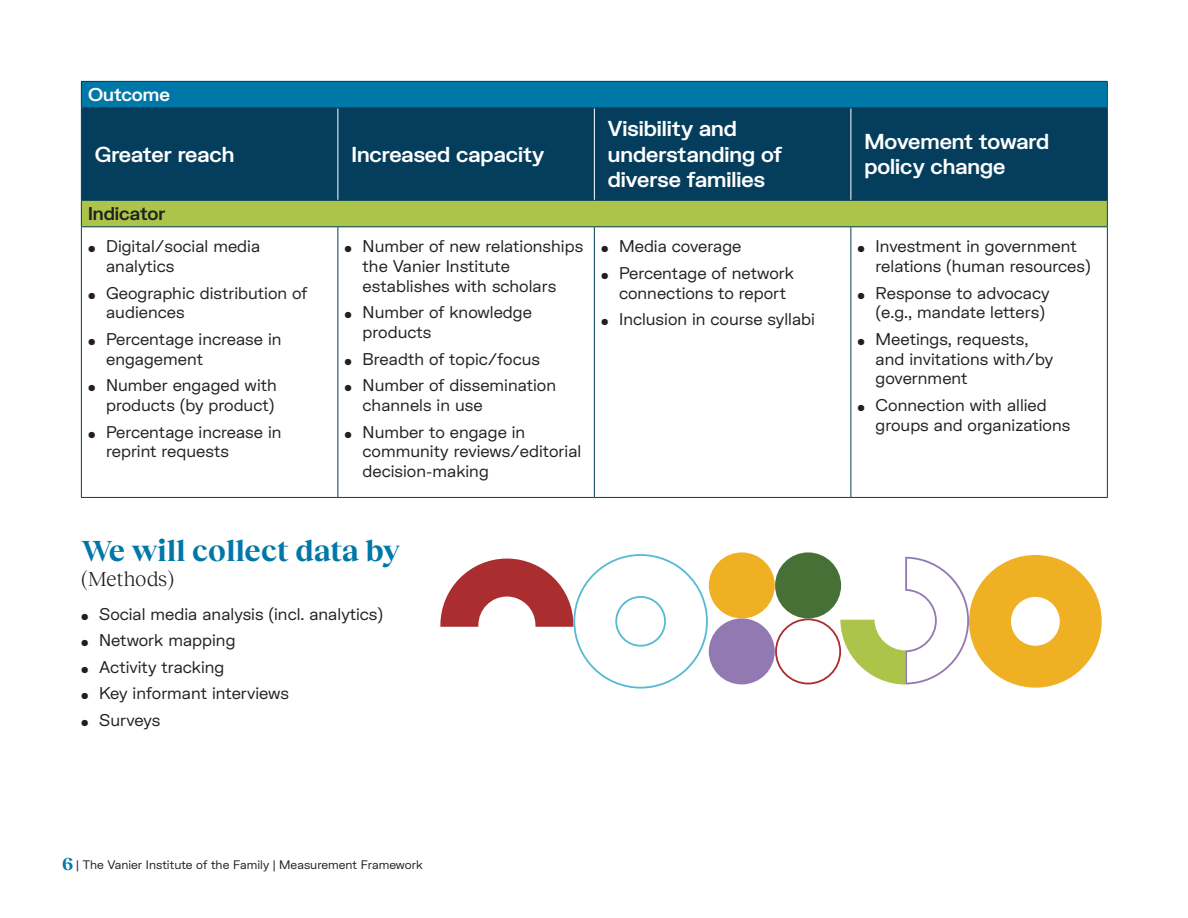
<style>
.page{position:relative;width:1188px;height:918px;background:#fff}
.page>*{position:absolute;margin:0;border:0;box-sizing:border-box;transform-origin:0 0}
.t1{font:700 30px "Reckless Neue";color:#0078a7}
.t2{font:700 21px/25.2px "FK Grotesk";color:#fff}
.t3{font:21px "Reckless Neue";letter-spacing:-.01em;color:#231f20}
.t4{font:700 18px "FK Grotesk";color:#231f20}
.t5{font:700 18px "FK Grotesk";color:#fff}
.t6{font:16.5px/19.8px "FK Grotesk";color:#231f20}
.t7{font:12px "FK Grotesk";color:#231f20}
.s1{font-size:12px}
.s2{font-family:"Reckless Neue";font-weight:700;font-size:18px;color:#0078a7}
</style>
<div class="page">
<div style="left:81px;top:81px;width:1026px;height:27px;background:#0078a7"></div>
<div style="left:82px;top:108px;width:1025px;height:92px;background:#053e5d"></div>
<div style="left:81px;top:200px;width:1026px;height:27px;background:#acc44a"></div>
<hr style="left:81px;top:108px;width:1px;height:92px;background:#053e5d">
<hr style="left:1107px;top:108px;width:1px;height:92px;background:#053e5d">
<hr style="left:81px;top:227px;width:1px;height:270px;background:#053e5d">
<hr style="left:338px;top:227px;width:1px;height:270px;background:#053e5d">
<hr style="left:594px;top:227px;width:1px;height:270px;background:#053e5d">
<hr style="left:850px;top:227px;width:1px;height:270px;background:#053e5d">
<hr style="left:1107px;top:227px;width:1px;height:270px;background:#053e5d">
<hr style="left:81px;top:497px;width:257px;height:1px;background:#053e5d">
<hr style="left:338px;top:497px;width:256px;height:1px;background:#053e5d">
<hr style="left:594px;top:497px;width:257px;height:1px;background:#053e5d">
<hr style="left:851px;top:497px;width:257px;height:1px;background:#053e5d">
<hr style="left:338px;top:108px;width:1px;height:92px;background:#fff">
<hr style="left:594px;top:108px;width:1px;height:92px;background:#fff">
<hr style="left:850px;top:108px;width:1px;height:92px;background:#fff">
<hr style="left:81px;top:200px;width:257px;height:1px;background:#053e5d">
<svg style="left:81px;top:201px;width:1px;height:25px"></svg>
<hr style="left:338px;top:200px;width:256px;height:1px;background:#053e5d">
<hr style="left:594px;top:200px;width:257px;height:1px;background:#053e5d">
<hr style="left:851px;top:200px;width:257px;height:1px;background:#053e5d">
<svg style="left:1107px;top:201px;width:1px;height:25px"></svg>
<hr style="left:81px;top:226px;width:257px;height:1px;background:#053e5d">
<hr style="left:338px;top:226px;width:256px;height:1px;background:#053e5d">
<hr style="left:594px;top:226px;width:257px;height:1px;background:#053e5d">
<hr style="left:851px;top:226px;width:257px;height:1px;background:#053e5d">
<hr style="left:81px;top:81px;width:257px;height:1px;background:#053e5d">
<svg style="left:81px;top:82px;width:1px;height:25px"></svg>
<hr style="left:338px;top:81px;width:256px;height:1px;background:#053e5d">
<hr style="left:594px;top:81px;width:257px;height:1px;background:#053e5d">
<hr style="left:851px;top:81px;width:257px;height:1px;background:#053e5d">
<svg style="left:1107px;top:82px;width:1px;height:25px"></svg>
<hr style="left:81px;top:107px;width:257px;height:1px;background:#053e5d">
<hr style="left:338px;top:107px;width:256px;height:1px;background:#053e5d">
<hr style="left:594px;top:107px;width:257px;height:1px;background:#053e5d">
<hr style="left:851px;top:107px;width:257px;height:1px;background:#053e5d">
<svg style="left:440px;top:554px;width:268px;height:135px"></svg>
<div style="left:709px;top:618px;width:66px;height:66px;background:#9279b2;border-radius:50%"></div>
<div style="left:709px;top:552px;width:66px;height:66px;background:#f0b024;border-radius:50%"></div>
<svg style="left:775px;top:555px;width:327px;height:133px"></svg>
<p class="t5" style="left:88px;top:84px;width:83px">Outcome</p>
<p class="t2" style="left:95px;top:142px;width:141px">Greater reach</p>
<p class="t2" style="left:351px;top:142px;width:194px">Increased capacity</p>
<p class="t4" style="left:88px;top:203px;width:79px">Indicator</p>
<p class="t6" style="left:106px;top:237px;width:156px;text-indent:-18px"><span class="s1">•</span> Digital/social media analytics</p>
<p class="t6" style="left:106px;top:283px;width:203px;text-indent:-18px"><span class="s1">•</span> Geographic distribution of audiences</p>
<p class="t6" style="left:106px;top:330px;width:177px;text-indent:-18px"><span class="s1">•</span> Percentage increase in engagement</p>
<p class="t6" style="left:88px;top:376px;width:190px;text-align:right"><span class="s1">•</span> Number engaged with products (by product)</p>
<p class="t6" style="left:106px;top:422px;width:177px;text-indent:-18px"><span class="s1">•</span> Percentage increase in reprint requests</p>
<p class="t6" style="left:363px;top:237px;width:222px;text-indent:-18px"><span class="s1">•</span> Number of new relationships the Vanier Institute establishes with scholars</p>
<p class="t6" style="left:363px;top:303px;width:171px;text-indent:-18px"><span class="s1">•</span> Number of knowledge products</p>
<p class="t6" style="left:345px;top:350px;width:197px"><span class="s1">•</span> Breadth of topic/focus</p>
<p class="t6" style="left:363px;top:376px;width:195px;text-indent:-18px"><span class="s1">•</span> Number of dissemination channels in use</p>
<p class="t6" style="left:363px;top:422px;width:220px;text-indent:-18px"><span class="s1">•</span> Number to engage in community reviews/editorial decision-making</p>
<p class="t2" style="left:608px;top:117px;width:176px">Visibility and understanding of diverse families</p>
<p class="t6" style="left:601px;top:237px;width:142px"><span class="s1">•</span> Media coverage</p>
<p class="t6" style="left:619px;top:264px;width:176px;text-indent:-18px"><span class="s1">•</span> Percentage of network connections to report</p>
<p class="t6" style="left:601px;top:310px;width:215px"><span class="s1">•</span> Inclusion in course syllabi</p>
<h1 class="t1" style="left:81px;top:529px;width:320px">We will collect data by</h1>
<p class="t3" style="left:81px;top:564px;width:95px">(Methods)</p>
<p class="t6" style="left:81px;top:605px;width:304px"><span class="s1">•</span> Social media analysis (incl. analytics)</p>
<p class="t6" style="left:81px;top:631px;width:156px"><span class="s1">•</span> Network mapping</p>
<p class="t6" style="left:81px;top:658px;width:145px"><span class="s1">•</span> Activity tracking</p>
<p class="t6" style="left:81px;top:684px;width:210px"><span class="s1">•</span> Key informant interviews</p>
<p class="t6" style="left:81px;top:711px;width:81px"><span class="s1">•</span> Surveys</p>
<p class="t2" style="left:864px;top:130px;width:186px">Movement toward policy change</p>
<p class="t6" style="left:876px;top:237px;width:217px;text-indent:-18px"><span class="s1">•</span> Investment in government relations (human resources)</p>
<p class="t6" style="left:858px;top:283px;width:194px;text-align:right"><span class="s1">•</span> Response to advocacy (e.g., mandate letters)</p>
<p class="t6" style="left:876px;top:330px;width:179px;text-indent:-18px"><span class="s1">•</span> Meetings, requests, and invitations with/by government</p>
<p class="t6" style="left:876px;top:396px;width:196px;text-indent:-18px"><span class="s1">•</span> Connection with allied groups and organizations</p>
<p class="t7" style="left:62px;top:858px;width:362px"><span class="s2">6</span> | The Vanier Institute of the Family | Measurement Framework</p>
</div>
